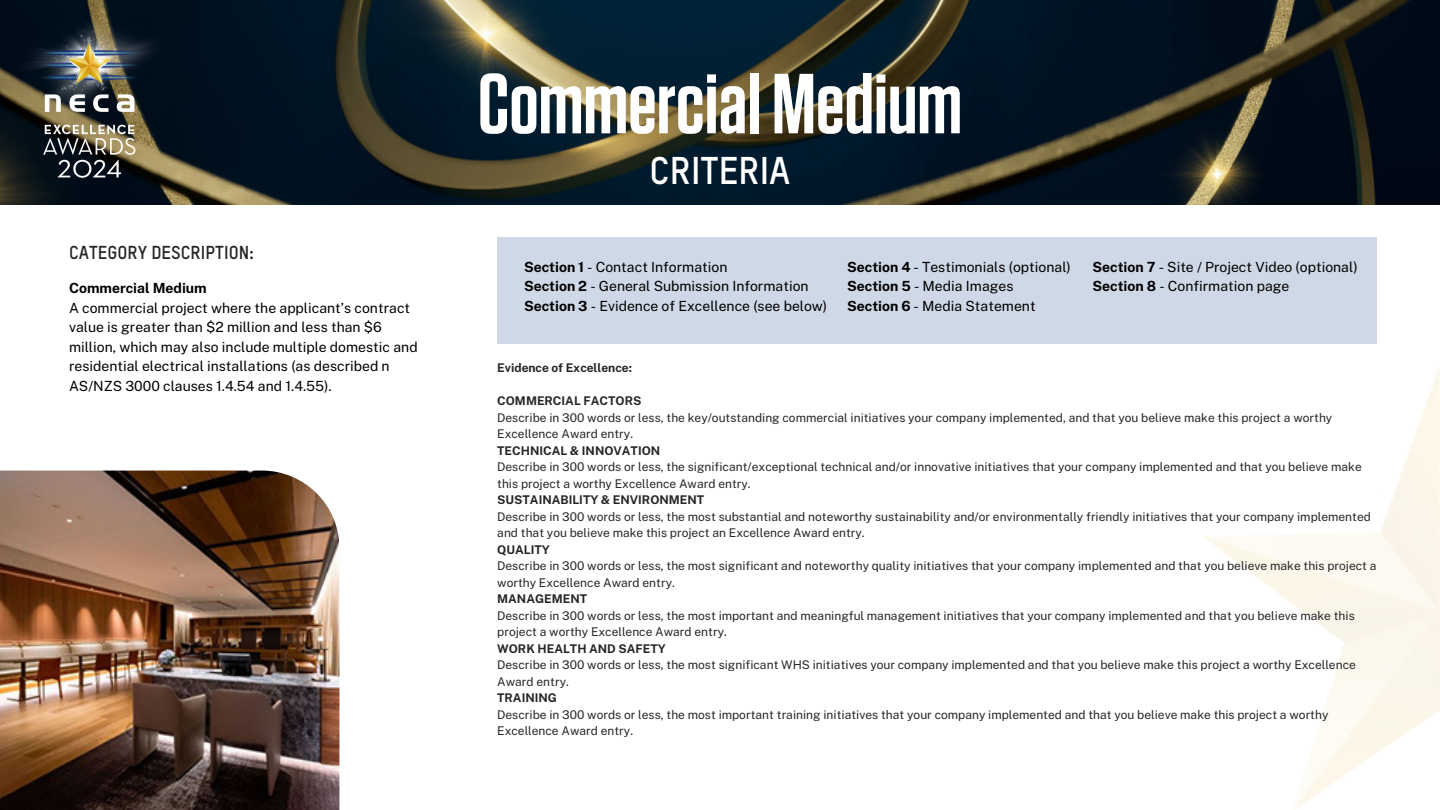
<style>
.page{position:relative;width:1440px;height:810px;background:#fff}
.page>*{position:absolute;margin:0;border:0;box-sizing:border-box;transform-origin:0 0}
.t1{font:600 85px "Tungsten";color:#fff}
.t2{font:700 38px "TSTAR";color:#fff}
.t3{font:700 18.4px "TSTAR";color:#252629}
.t4{font:14px/19.5px "Public Sans";color:#000}
.t5{font:700 14px "Public Sans";color:#000}
.t6{font:12px/16.5px "Public Sans";color:#252629}
.t7{font:700 12px "Public Sans";color:#252629}
.s1{font-weight:700}
</style>
<div class="page">
<img style="left:0;top:0;width:1440px;height:205px">
<img style="left:0;top:471px;width:339px;height:339px">
<div style="left:497px;top:238px;width:880px;height:106px;background:#cfd8e6"></div>
<img style="left:10px;top:12px;width:159px;height:180px">
<h3 class="t3" style="left:69px;top:245px;width:187px">CATEGORY DESCRIPTION:</h3>
<p class="t5" style="left:69px;top:280px;width:139px">Commercial Medium</p>
<p class="t4" style="left:69px;top:298px;width:350px">A commercial project where the applicant’s contract value is greater than $2 million and less than $6 million, which may also include multiple domestic and residential electrical installations (as described n AS/NZS 3000 clauses 1.4.54 and 1.4.55).</p>
<h1 class="t1" style="left:478px;top:65px;width:486px">CommercialMedium</h1>
<h2 class="t2" style="left:650px;top:155px;width:142px">CRITERIA</h2>
<p class="t4" style="left:524px;top:257px;width:305px"><span class="s1">Section 1</span> - Contact Information<br><span class="s1">Section 2</span> - General Submission Information<br><span class="s1">Section 3</span> - Evidence of Excellence (see below)</p>
<p class="t4" style="left:847px;top:257px;width:225px"><span class="s1">Section 4</span> - Testimonials (optional)<br><span class="s1">Section 5</span> - Media Images<br><span class="s1">Section 6</span> - Media Statement</p>
<p class="t4" style="left:1092px;top:257px;width:267px"><span class="s1">Section 7</span> - Site / Project Video (optional)<br><span class="s1">Section 8</span> - Confirmation page</p>
<p class="t7" style="left:497px;top:361px;width:136px">Evidence of Excellence:</p>
<p class="t7" style="left:497px;top:394px;width:146px">COMMERCIAL FACTORS</p>
<p class="t6" style="left:497px;top:409px;width:837px">Describe in 300 words or less, the key/outstanding commercial initiatives your company implemented, and that you believe make this project a worthy<br>Excellence Award entry.</p>
<p class="t7" style="left:497px;top:443px;width:164px">TECHNICAL &amp; INNOVATION</p>
<p class="t6" style="left:497px;top:458px;width:866px">Describe in 300 words or less, the significant/exceptional technical and/or innovative initiatives that your company implemented and that you believe make this project a worthy Excellence Award entry.</p>
<p class="t7" style="left:497px;top:493px;width:209px">SUSTAINABILITY &amp; ENVIRONMENT</p>
<p class="t6" style="left:497px;top:508px;width:875px">Describe in 300 words or less, the most substantial and noteworthy sustainability and/or environmentally friendly initiatives that your company implemented and that you believe make this project an Excellence Award entry.</p>
<p class="t7" style="left:497px;top:542px;width:54px">QUALITY</p>
<p class="t6" style="left:497px;top:557px;width:881px">Describe in 300 words or less, the most significant and noteworthy quality initiatives that your company implemented and that you believe make this project a worthy Excellence Award entry.</p>
<p class="t7" style="left:497px;top:592px;width:91px">MANAGEMENT</p>
<p class="t6" style="left:497px;top:607px;width:859px">Describe in 300 words or less, the most important and meaningful management initiatives that your company implemented and that you believe make this project a worthy Excellence Award entry.</p>
<p class="t7" style="left:497px;top:641px;width:170px">WORK HEALTH AND SAFETY</p>
<p class="t6" style="left:497px;top:656px;width:860px">Describe in 300 words or less, the most significant WHS initiatives your company implemented and that you believe make this project a worthy Excellence<br>Award entry.</p>
<p class="t7" style="left:497px;top:691px;width:61px">TRAINING</p>
<p class="t6" style="left:497px;top:706px;width:833px">Describe in 300 words or less, the most important training initiatives that your company implemented and that you believe make this project a worthy<br>Excellence Award entry.</p>
</div>
